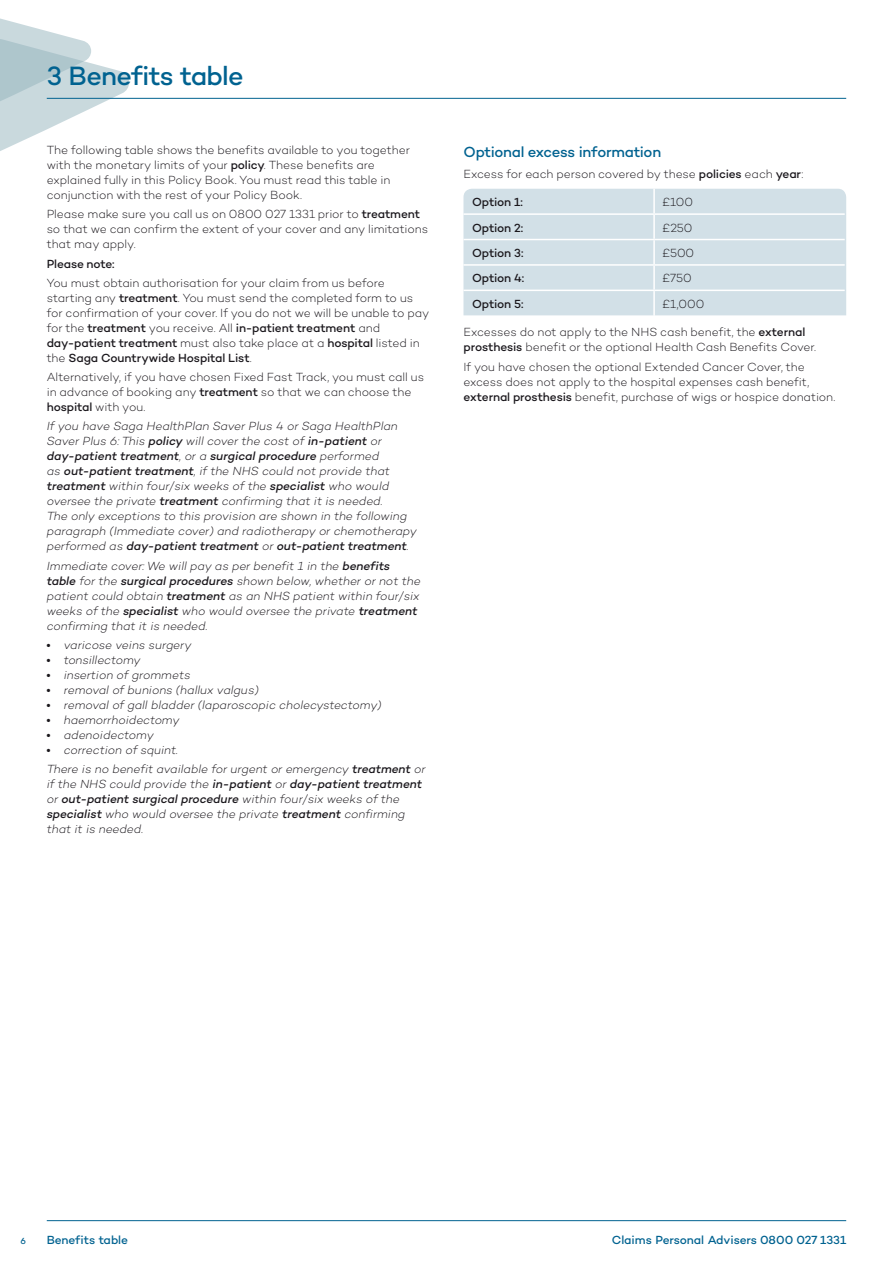
<style>
.page{position:relative;width:893px;height:1263px;background:#fff}
.page>*{position:absolute;margin:0;border:0;box-sizing:border-box;transform-origin:0 0}
.t1{font:500 27px "Campton";letter-spacing:-.03em;color:#006290}
.t2{font:500 15px "Campton";letter-spacing:-.02em;color:#006290}
.t3{font:italic 300 12px/15px "Campton";letter-spacing:-.005em;color:#1a171c}
.t4{font:300 12px/15px "Campton";letter-spacing:-.01em;color:#1a171c}
.t5{font:500 12px "Campton";letter-spacing:-.01em;color:#1a171c}
.t6{font:500 12px "Campton";letter-spacing:-.005em;color:#006290}
.t7{font:500 9px "Campton";color:#006290}
.s1{font-weight:500}
</style>
<div class="page">
<svg style="left:0;top:18px;width:129px;height:133px"></svg>
<hr style="left:47px;top:1220px;width:799px;height:1px;background:#006290">
<hr style="left:47px;top:98px;width:799px;height:1px;background:#006290">
<div style="left:463px;top:189px;width:383px;height:126px;background:#d2e0e7"></div>
<hr style="left:653px;top:189px;width:2px;height:24px;background:#fff">
<hr style="left:463px;top:213px;width:191px;height:2px;background:#fff">
<hr style="left:654px;top:213px;width:191px;height:2px;background:#fff">
<hr style="left:653px;top:215px;width:2px;height:24px;background:#fff">
<hr style="left:463px;top:239px;width:191px;height:1px;background:#fff">
<hr style="left:654px;top:239px;width:191px;height:1px;background:#fff">
<hr style="left:653px;top:240px;width:2px;height:24px;background:#fff">
<hr style="left:463px;top:264px;width:191px;height:2px;background:#fff">
<hr style="left:654px;top:264px;width:191px;height:2px;background:#fff">
<hr style="left:653px;top:266px;width:2px;height:24px;background:#fff">
<hr style="left:463px;top:290px;width:191px;height:1px;background:#fff">
<hr style="left:654px;top:290px;width:191px;height:1px;background:#fff">
<hr style="left:653px;top:291px;width:2px;height:25px;background:#fff">
<h1 class="t1" style="left:47px;top:59px;width:198px">3 Benefits table</h1>
<p class="t4" style="left:47px;top:142px;width:365px">The following table shows the benefits available to you together with the monetary limits of your <span class="s1">policy</span>. These benefits are explained fully in this Policy Book. You must read this table in conjunction with the rest of your Policy Book.</p>
<p class="t4" style="left:47px;top:207px;width:383px">Please make sure you call us on 0800 027 1331 prior to <span class="s1">treatment </span>so that we can confirm the extent of your cover and any limitations that may apply.</p>
<p class="t5" style="left:47px;top:256px;width:69px">Please note:</p>
<p class="t4" style="left:47px;top:275px;width:384px">You must obtain authorisation for your claim from us before starting any <span class="s1">treatment</span>. You must send the completed form to us for confirmation of your cover. If you do not we will be unable to pay for the <span class="s1">treatment</span> you receive. All <span class="s1">in-patient treatment</span> and <span class="s1">day-patient treatment</span> must also take place at a <span class="s1">hospital</span> listed in the <span class="s1">Saga Countrywide Hospital List</span>.</p>
<p class="t4" style="left:47px;top:369px;width:379px">Alternatively, if you have chosen Fixed Fast Track, you must call us in advance of booking any <span class="s1">treatment</span> so that we can choose the <span class="s1">hospital</span> with you.</p>
<p class="t3" style="left:47px;top:419px;width:372px">If you have Saga HealthPlan Saver Plus 4 or Saga HealthPlan Saver Plus 6: This <span class="s1">policy</span> will cover the cost of <span class="s1">in-patient</span> or <span class="s1">day-patient treatment</span>, or a <span class="s1">surgical procedure</span> performed<br>as <span class="s1">out-patient treatment</span>, if the NHS could not provide that <span class="s1">treatment</span> within four/six weeks of the <span class="s1">specialist</span> who would oversee the private <span class="s1">treatment</span> confirming that it is needed.<br>The only exceptions to this provision are shown in the following paragraph (Immediate cover) and radiotherapy or chemotherapy performed as <span class="s1">day-patient treatment</span> or <span class="s1">out-patient treatment</span>.</p>
<p class="t3" style="left:47px;top:558px;width:375px">Immediate cover: We will pay as per benefit 1 in the <span class="s1">benefits table</span> for the <span class="s1">surgical procedures</span> shown below, whether or not the patient could obtain <span class="s1">treatment</span> as an NHS patient within four/six weeks of the <span class="s1">specialist</span> who would oversee the private <span class="s1">treatment </span>confirming that it is needed.</p>
<p class="t3" style="left:47px;top:637px;width:146px">● varicose veins surgery</p>
<p class="t3" style="left:47px;top:652px;width:96px">● tonsillectomy</p>
<p class="t3" style="left:47px;top:667px;width:145px">● insertion of grommets</p>
<p class="t3" style="left:47px;top:682px;width:214px">● removal of bunions (hallux valgus)</p>
<p class="t3" style="left:47px;top:697px;width:336px">● removal of gall bladder (laparoscopic cholecystectomy)</p>
<p class="t3" style="left:47px;top:712px;width:134px">● haemorrhoidectomy</p>
<p class="t3" style="left:47px;top:727px;width:109px">● adenoidectomy</p>
<p class="t3" style="left:47px;top:740px;width:380px;line-height:19.2px">● correction of squint.<br>There is no benefit available for urgent or emergency <span class="s1">treatment</span> or</p>
<p class="t3" style="left:47px;top:776px;width:377px">if the NHS could provide the <span class="s1">in-patient</span> or <span class="s1">day-patient treatment </span>or <span class="s1">out-patient surgical procedure</span> within four/six weeks of the <span class="s1">specialist</span> who would oversee the private <span class="s1">treatment</span> confirming that it is needed.</p>
<p class="t2" style="left:463px;top:142px;width:199px">Optional excess information</p>
<p class="t4" style="left:463px;top:166px;width:341px">Excess for each person covered by these <span class="s1">policies</span> each <span class="s1">year</span>:</p>
<p class="t5" style="left:472px;top:195px;width:52px">Option 1:</p>
<p class="t4" style="left:663px;top:194px;width:32px">£100</p>
<p class="t5" style="left:472px;top:220px;width:53px">Option 2:</p>
<p class="t4" style="left:663px;top:220px;width:31px">£250</p>
<p class="t5" style="left:472px;top:245px;width:53px">Option 3:</p>
<p class="t4" style="left:663px;top:245px;width:33px">£500</p>
<p class="t5" style="left:472px;top:271px;width:54px">Option 4:</p>
<p class="t4" style="left:663px;top:271px;width:31px">£750</p>
<p class="t5" style="left:472px;top:296px;width:53px">Option 5:</p>
<p class="t4" style="left:663px;top:296px;width:43px">£1,000</p>
<p class="t4" style="left:463px;top:325px;width:354px">Excesses do not apply to the NHS cash benefit, the <span class="s1">external prosthesis</span> benefit or the optional Health Cash Benefits Cover.</p>
<p class="t4" style="left:463px;top:359px;width:373px">If you have chosen the optional Extended Cancer Cover, the excess does not apply to the hospital expenses cash benefit, <span class="s1">external prosthesis</span> benefit, purchase of wigs or hospice donation.</p>
<p class="t7" style="left:21px;top:1236px;width:7px">6</p>
<p class="t6" style="left:47px;top:1233px;width:83px">Benefits table</p>
<p class="t6" style="left:612px;top:1233px;width:236px">Claims Personal Advisers 0800 027 1331</p>
</div>
